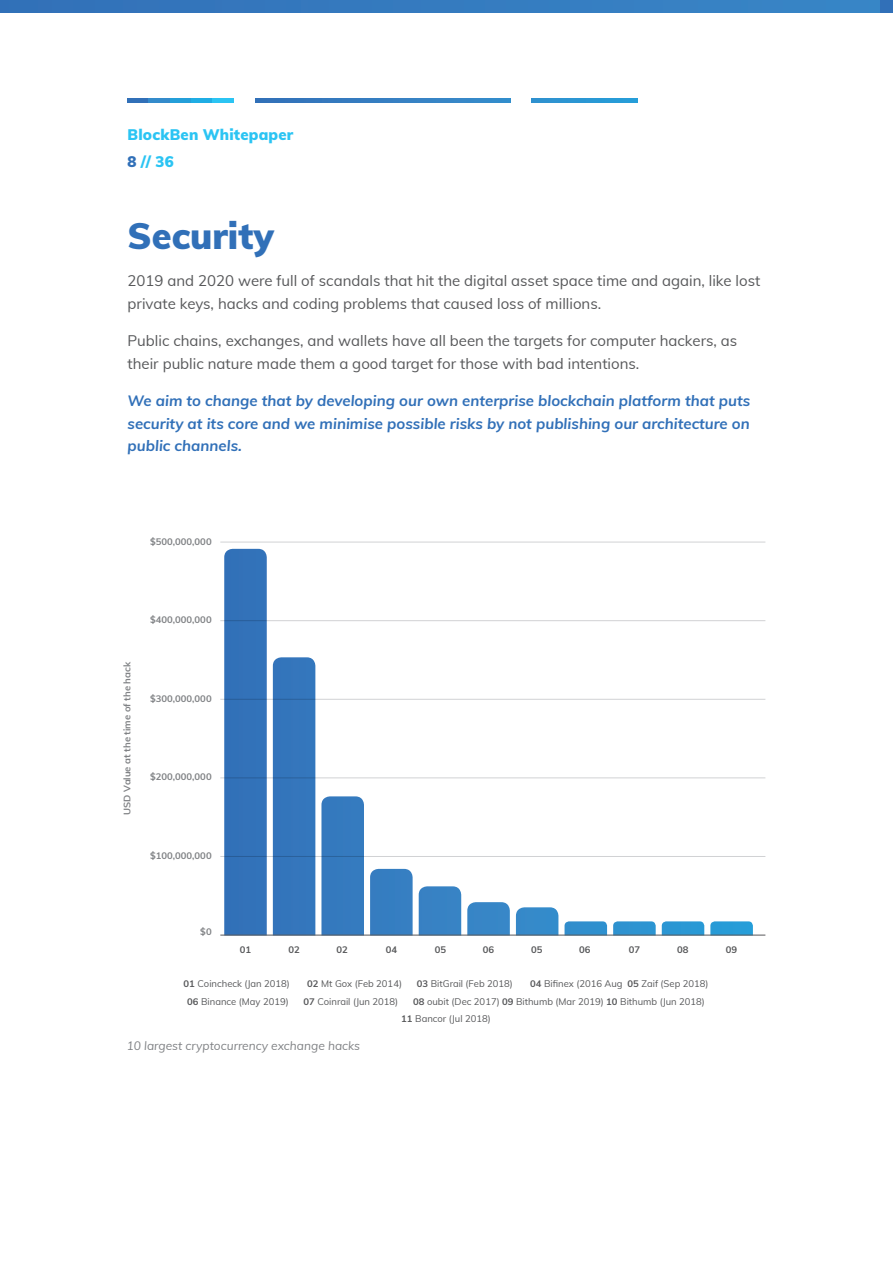
<style>
.page{position:relative;width:893px;height:1263px;background:#fff}
.page>*{position:absolute;margin:0;border:0;box-sizing:border-box;transform-origin:0 0}
.t1{font:900 36px "Muli";color:#3170b8}
.t2{font:15px/22.5px "Muli";color:#57585a}
.t3{font:italic 700 15px/22.5px "Muli";color:#3170b8;text-align:justify}
.t4{font:900 15px/27px "Muli";letter-spacing:.01em;color:#2bc4f3}
.t5{font:italic 12px "Muli";color:#808285}
.t6{font:9.45px/17.9px "Muli";color:#57585a}
.t7{font:700 9.45px "Muli";color:#808285}
.t8{font:700 9.45px "Muli";color:#57585a}
.s1{color:#3170b8}
.s2{font-weight:700}
</style>
<div class="page">
<div style="left:0;top:0;width:893px;height:13px;background:#357bbf"></div>
<svg style="left:881px;top:0;width:12px;height:13px"></svg>
<div style="left:128px;top:98px;width:21px;height:5px;background:#3170b8"></div>
<div style="left:149px;top:98px;width:21px;height:5px;background:#348bcb"></div>
<div style="left:170px;top:98px;width:21px;height:5px;background:#249fd9"></div>
<div style="left:191px;top:98px;width:22px;height:5px;background:#1fade4"></div>
<div style="left:213px;top:98px;width:21px;height:5px;background:#2bc4f3"></div>
<svg style="left:255px;top:98px;width:255px;height:5px"></svg>
<div style="left:531px;top:98px;width:107px;height:5px;background:#2a97d4"></div>
<svg style="left:224px;top:549px;width:529px;height:386px"></svg>
<hr style="left:220px;top:935px;width:545px;height:1px;background:#57585a">
<hr style="left:220px;top:542px;width:545px;height:1px;background:#d1d2d4">
<hr style="left:220px;top:620px;width:545px;height:1px;background:#d1d2d4">
<hr style="left:220px;top:699px;width:545px;height:1px;background:#d1d2d4">
<hr style="left:220px;top:777px;width:545px;height:1px;background:#d1d2d4">
<hr style="left:220px;top:856px;width:545px;height:1px;background:#d1d2d4">
<p class="t4" style="left:128px;top:121px;width:167px">BlockBen Whitepaper<br><span class="s1">8</span> // 36</p>
<h1 class="t1" style="left:128px;top:209px;width:148px">Security</h1>
<p class="t2" style="left:128px;top:269px;width:634px">2019 and 2020 were full of scandals that hit the digital asset space time and again, like lost private keys, hacks and coding problems that caused loss of millions.</p>
<p class="t2" style="left:128px;top:329px;width:611px">Public chains, exchanges, and wallets have all been the targets for computer hackers, as their public nature made them a good target for those with bad intentions.</p>
<p class="t3" style="left:128px;top:389px;width:624px">We aim to change that by developing our own enterprise blockchain platform that puts security at its core and we minimise possible risks by not publishing our architecture on public channels.</p>
<p class="t7" style="left:150px;top:535px;width:63px">$500,000,000</p>
<p class="t7" style="left:120px;top:815px;width:154px;rotate:-90deg">USD Value at the time of the hack</p>
<p class="t7" style="left:150px;top:613px;width:63px">$400,000,000</p>
<p class="t7" style="left:150px;top:692px;width:63px">$300,000,000</p>
<p class="t7" style="left:150px;top:770px;width:63px">$200,000,000</p>
<p class="t7" style="left:150px;top:848px;width:63px">$100,000,000</p>
<p class="t7" style="left:200px;top:925px;width:13px">$0</p>
<p class="t8" style="left:240px;top:943px;width:13px">01</p>
<p class="t8" style="left:288px;top:943px;width:13px">02</p>
<p class="t8" style="left:337px;top:943px;width:13px">02</p>
<p class="t8" style="left:386px;top:943px;width:13px">04</p>
<p class="t8" style="left:435px;top:943px;width:13px">05</p>
<p class="t8" style="left:483px;top:943px;width:13px">06</p>
<p class="t8" style="left:531px;top:943px;width:13px">05</p>
<p class="t8" style="left:579px;top:943px;width:13px">06</p>
<p class="t8" style="left:629px;top:943px;width:13px">07</p>
<p class="t8" style="left:677px;top:943px;width:13px">08</p>
<p class="t8" style="left:726px;top:943px;width:13px">09</p>
<p class="t6" style="left:184px;top:974px;width:108px"><span class="s2">01</span> Coincheck (Jan 2018)</p>
<p class="t6" style="left:307px;top:974px;width:96px"><span class="s2">02</span> Mt Gox (Feb 2014)</p>
<p class="t6" style="left:417px;top:974px;width:98px"><span class="s2">03</span> BitGrail (Feb 2018)</p>
<p class="t6" style="left:530px;top:974px;width:180px"><span class="s2">04</span> Bifinex (2016 Aug <span class="s2">05</span> Zaif (Sep 2018)</p>
<p class="t6" style="left:187px;top:992px;width:103px"><span class="s2">06</span> Binance (May 2019)</p>
<p class="t6" style="left:304px;top:992px;width:96px"><span class="s2">07</span> Coinrail (Jun 2018)</p>
<p class="t6" style="left:401px;top:992px;width:305px;text-indent:12px"><span class="s2">08</span> oubit (Dec 2017) <span class="s2">09</span> Bithumb (Mar 2019) <span class="s2">10</span> Bithumb (Jun 2018)<br><span class="s2">11</span> Bancor (Jul 2018)</p>
<p class="t5" style="left:127px;top:1037px;width:235px">10 largest cryptocurrency exchange hacks</p>
</div>
